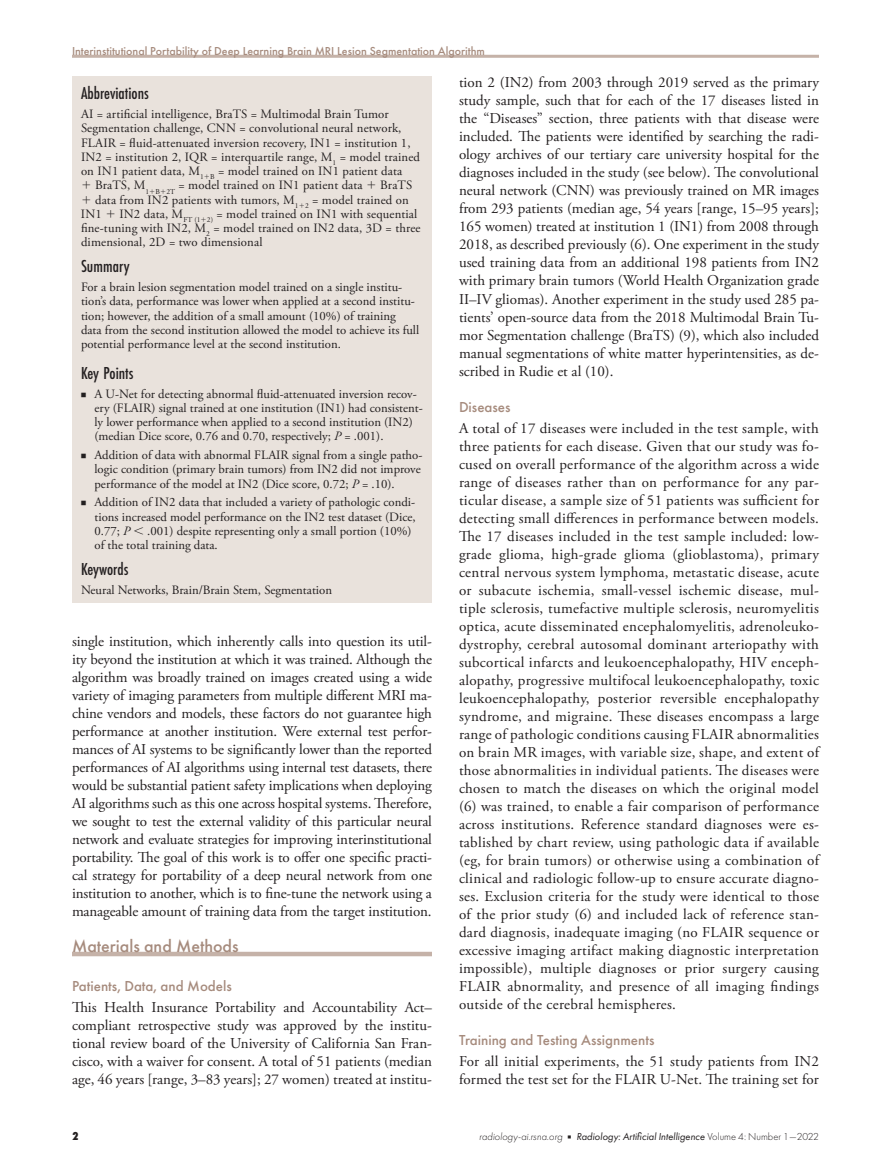
<style>
.page{position:relative;width:891px;height:1175px;background:#fff}
.page>*{position:absolute;margin:0;border:0;box-sizing:border-box;transform-origin:0 0}
.t1{font:500 18px "Futura PT Cond";color:#231f20}
.t2{font:500 18px "Futura PT";color:#a68b7d}
.t3{font:15px/18px "Adobe Garamond Pro";color:#231f20;text-align:justify}
.t4{font:500 15px "Futura PT";color:#a68b7d}
.t5{font:12.75px/14.2px "Adobe Garamond Pro";color:#231f20}
.t6{font:500 12px "Futura PT";color:#a68b7d}
.t7{font:800 12px "Futura PT Cond";color:#231f20}
.t8{font:italic 10.5px "Futura PT";color:#231f20}
.s1{font-family:"Universal Greekwith Math Pi"}
.s2{font-family:"Universal Newswith Comm Pi";font-size:9px}
.s3{font-style:italic}
.s4{font-weight:300}
.s5{font-family:"Universal Newswith Comm Pi";font-style:normal;font-size:6px}
.s6{font-weight:300;font-style:normal}
</style>
<div class="page">
<hr style="left:72px;top:55px;width:747px;height:3px;background:#c5b2a8">
<div style="left:72px;top:951px;width:360px;height:5px;background:#c5b2a8"></div>
<div style="left:72px;top:76px;width:360px;height:527px;background:#e9e2dc"></div>
<p class="t6" style="left:72px;top:43px;width:414px">Interinstitutional Portability of Deep Learning Brain MRI Lesion Segmentation Algorithm</p>
<p class="t3" style="left:459px;top:74px;width:362px">tion 2 (IN2) from 2003 through 2019 served as the primary study sample, such that for each of the 17 diseases listed in the “Diseases” section, three patients with that disease were included. The patients were identified by searching the radi&shy;ology archives of our tertiary care university hospital for the diagnoses included in the study (see below). The convolutional neural network (CNN) was previously trained on MR images from 293 patients (median age, 54 years [range, 15–95 years]; 165 women) treated at institution 1 (IN1) from 2008 through 2018, as described previously (6). One experiment in the study used training data from an additional 198 patients from IN2 with primary brain tumors (World Health Organization grade II–IV gliomas). Another experiment in the study used 285 pa&shy;tients’ open-source data from the 2018 Multimodal Brain Tu&shy;mor Segmentation challenge (BraTS) (9), which also included manual segmentations of white matter hyperintensities, as de&shy;scribed in Rudie et al (10).</p>
<p class="t4" style="left:459px;top:397px;width:53px">Diseases</p>
<p class="t3" style="left:459px;top:419px;width:362px">A total of 17 diseases were included in the test sample, with three patients for each disease. Given that our study was fo&shy;cused on overall performance of the algorithm across a wide range of diseases rather than on performance for any par&shy;ticular disease, a sample size of 51 patients was sufficient for detecting small differences in performance between models.<br>The 17 diseases included in the test sample included: low&shy;grade glioma, high-grade glioma (glioblastoma), primary central nervous system lymphoma, metastatic disease, acute or subacute ischemia, small-vessel ischemic disease, mul&shy;tiple sclerosis, tumefactive multiple sclerosis, neuromyelitis optica, acute disseminated encephalomyelitis, adrenoleuko&shy;dystrophy, cerebral autosomal dominant arteriopathy with subcortical infarcts and leukoencephalopathy, HIV enceph&shy;alopathy, progressive multifocal leukoencephalopathy, toxic leukoencephalopathy, posterior reversible encephalopathy syndrome, and migraine. These diseases encompass a large range of pathologic conditions causing FLAIR abnormalities on brain MR images, with variable size, shape, and extent of those abnormalities in individual patients. The diseases were chosen to match the diseases on which the original model (6) was trained, to enable a fair comparison of performance across institutions. Reference standard diagnoses were es&shy;tablished by chart review, using pathologic data if available (eg, for brain tumors) or otherwise using a combination of clinical and radiologic follow-up to ensure accurate diagno&shy;ses. Exclusion criteria for the study were identical to those of the prior study (6) and included lack of reference stan&shy;dard diagnosis, inadequate imaging (no FLAIR sequence or excessive imaging artifact making diagnostic interpretation impossible), multiple diagnoses or prior surgery causing FLAIR abnormality, and presence of all imaging findings outside of the cerebral hemispheres.</p>
<p class="t4" style="left:459px;top:1030px;width:197px">Training and Testing Assignments</p>
<p class="t3" style="left:459px;top:1052px;width:361px">For all initial experiments, the 51 study patients from IN2 formed the test set for the FLAIR U-Net. The training set for</p>
<p class="t1" style="left:81px;top:83px;width:69px">Abbreviations</p>
<p class="t5" style="left:81px;top:107px;width:341px">AI = artificial intelligence, BraTS = Multimodal Brain Tumor Segmentation challenge, CNN = convolutional neural network, FLAIR = fluid-attenuated inversion recovery, IN1 = institution 1, IN2 = institution 2, IQR = interquartile range, M<sub>1</sub> = model trained on IN1 patient data, M<sub>1</sub><sub>1</sub><sub>B</sub> = model trained on IN1 patient data<br><span class="s1">1</span> BraTS, M<sub>1</sub><sub>1</sub><sub>B</sub><sub>1</sub><sub>2T</sub> = model trained on IN1 patient data <span class="s1">1</span> BraTS <span class="s1">1</span> data from IN2 patients with tumors, M<sub>1</sub><sub>1</sub><sub>2</sub> = model trained on IN1 <span class="s1">1</span> IN2 data, M<sub>FT</sub> <sub>(1</sub><sub>1</sub><sub>2)</sub> = model trained on IN1 with sequential fine-tuning with IN2, M<sub>2</sub> = model trained on IN2 data, 3D = three dimensional, 2D = two dimensional</p>
<p class="t1" style="left:81px;top:256px;width:50px">Summary</p>
<p class="t5" style="left:81px;top:280px;width:340px">For a brain lesion segmentation model trained on a single institu&shy;tion’s data, performance was lower when applied at a second institu&shy;tion; however, the addition of a small amount (10%) of training data from the second institution allowed the model to achieve its full potential performance level at the second institution.</p>
<p class="t1" style="left:81px;top:362px;width:54px">Key Points</p>
<p class="t5" style="left:94px;top:387px;width:330px;text-indent:-14px"><span class="s2">n</span> A U-Net for detecting abnormal fluid-attenuated inversion recov&shy;ery (FLAIR) signal trained at one institution (IN1) had consistent&shy;ly lower performance when applied to a second institution (IN2) (median Dice score, 0.76 and 0.70, respectively; <span class="s3">P</span> = .001).</p>
<p class="t5" style="left:94px;top:448px;width:329px;text-indent:-14px"><span class="s2">n</span> Addition of data with abnormal FLAIR signal from a single patho&shy;logic condition (primary brain tumors) from IN2 did not improve performance of the model at IN2 (Dice score, 0.72; <span class="s3">P</span> = .10).</p>
<p class="t5" style="left:94px;top:495px;width:323px;text-indent:-14px"><span class="s2">n</span> Addition of IN2 data that included a variety of pathologic condi&shy;tions increased model performance on the IN2 test dataset (Dice, 0.77; <span class="s3">P</span> <span class="s1">,</span> .001) despite representing only a small portion (10%) of the total training data.</p>
<p class="t1" style="left:81px;top:558px;width:49px">Keywords</p>
<p class="t5" style="left:81px;top:583px;width:253px">Neural Networks, Brain/Brain Stem, Segmentation</p>
<p class="t3" style="left:72px;top:632px;width:362px">single institution, which inherently calls into question its util&shy;ity beyond the institution at which it was trained. Although the algorithm was broadly trained on images created using a wide variety of imaging parameters from multiple different MRI ma&shy;chine vendors and models, these factors do not guarantee high performance at another institution. Were external test perfor&shy;mances of AI systems to be significantly lower than the reported performances of AI algorithms using internal test datasets, there would be substantial patient safety implications when deploying AI algorithms such as this one across hospital systems. Therefore, we sought to test the external validity of this particular neural network and evaluate strategies for improving interinstitutional portability. The goal of this work is to offer one specific practi&shy;cal strategy for portability of a deep neural network from one institution to another, which is to fine-tune the network using a manageable amount of training data from the target institution.</p>
<p class="t2" style="left:72px;top:935px;width:168px">Materials and Methods</p>
<p class="t4" style="left:72px;top:976px;width:161px">Patients, Data, and Models</p>
<p class="t3" style="left:72px;top:998px;width:362px">This Health Insurance Portability and Accountability Act– compliant retrospective study was approved by the institu&shy;tional review board of the University of California San Fran&shy;cisco, with a waiver for consent. A total of 51 patients (median age, 46 years [range, 3–83 years]; 27 women) treated at institu-</p>
<p class="t7" style="left:72px;top:1128px;width:8px">2</p>
<p class="t8" style="left:479px;top:1130px;width:341px"><span class="s4">radiology-ai.rsna.org</span> <span class="s5">n</span> Radiology: Artificial Intelligence <span class="s6">Volume 4: Number 1—2022</span></p>
</div>
